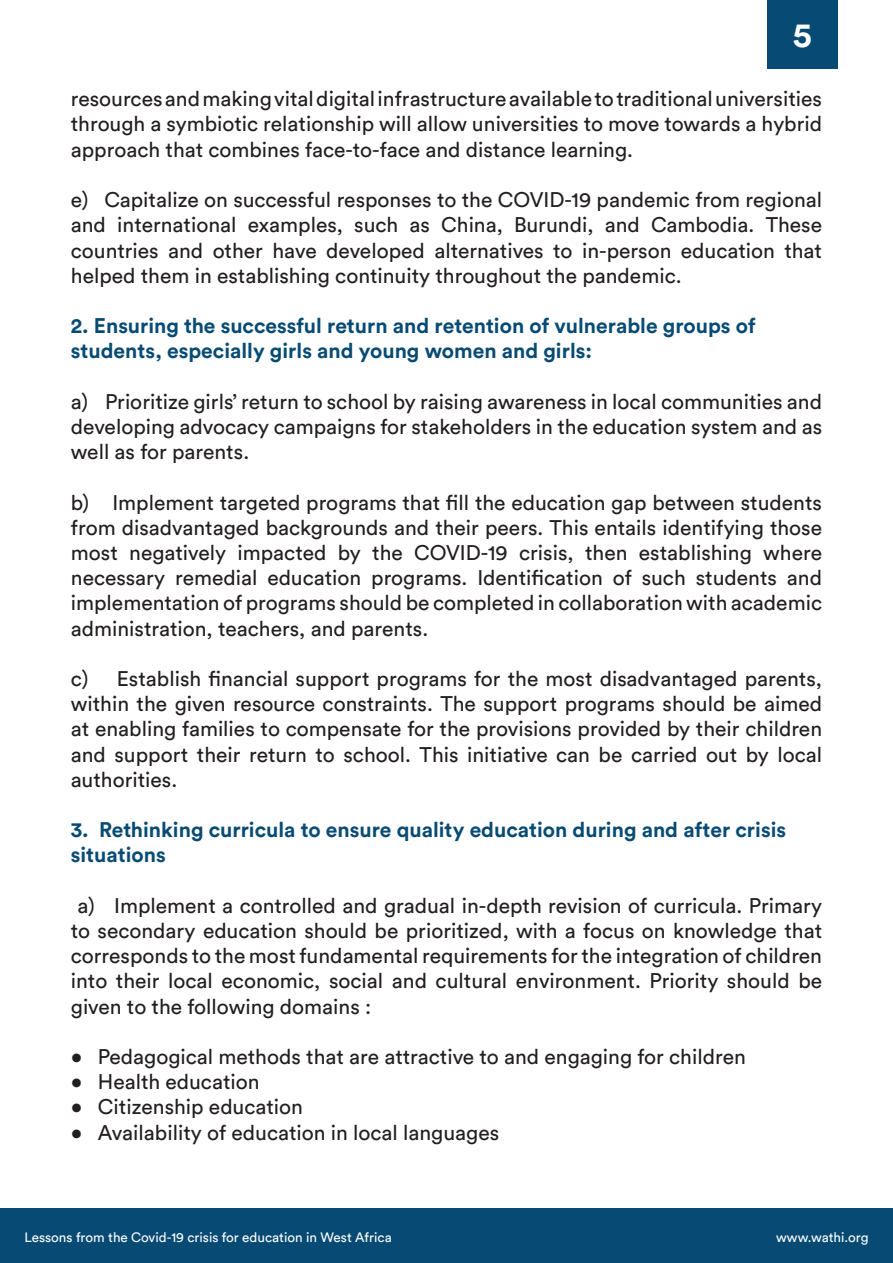
<style>
.page{position:relative;width:893px;height:1263px;background:#fff}
.page>*{position:absolute;margin:0;border:0;box-sizing:border-box;transform-origin:0 0}
.t1{font:700 34.5px "Circular Std";color:#fff}
.t2{font:21px/25.2px "Circular Std";color:#231f20;text-align:justify}
.t3{font:700 21px/25.2px "Circular Std";color:#074b74}
.t4{font:13.5px "Circular Std";color:#fff}
</style>
<div class="page">
<div style="left:768px;top:0;width:70px;height:68px;background:#074b74"></div>
<div style="left:0;top:1209px;width:893px;height:54px;background:#074b74"></div>
<h1 class="t1" style="left:793px;top:13px;width:21px">5</h1>
<p class="t2" style="left:71px;top:86px;width:753px">resources and making vital digital infrastructure available to traditional universities through a symbiotic relationship will allow universities to move towards a hybrid approach that combines face-to-face and distance learning.</p>
<p class="t2" style="left:71px;top:187px;width:753px">e) Capitalize on successful responses to the COVID-19 pandemic from regional and international examples, such as China, Burundi, and Cambodia. These countries and other have developed alternatives to in-person education that helped them in establishing continuity throughout the pandemic.</p>
<p class="t3" style="left:71px;top:313px;width:686px">2. Ensuring the successful return and retention of vulnerable groups of students, especially girls and young women and girls:</p>
<p class="t2" style="left:71px;top:388px;width:753px">a) Prioritize girls’ return to school by raising awareness in local communities and developing advocacy campaigns for stakeholders in the education system and as well as for parents.</p>
<p class="t2" style="left:71px;top:489px;width:753px">b) Implement targeted programs that fill the education gap between students from disadvantaged backgrounds and their peers. This entails identifying those most negatively impacted by the COVID-19 crisis, then establishing where necessary remedial education programs. Identification of such students and implementation of programs should be completed in collaboration with academic administration, teachers, and parents.</p>
<p class="t2" style="left:71px;top:666px;width:753px">c) Establish financial support programs for the most disadvantaged parents, within the given resource constraints. The support programs should be aimed at enabling families to compensate for the provisions provided by their children and support their return to school. This initiative can be carried out by local authorities.</p>
<p class="t3" style="left:71px;top:817px;width:717px">3. Rethinking curricula to ensure quality education during and after crisis situations</p>
<p class="t2" style="left:71px;top:892px;width:753px;text-indent:6px">a) Implement a controlled and gradual in-depth revision of curricula. Primary to secondary education should be prioritized, with a focus on knowledge that corresponds to the most fundamental requirements for the integration of children into their local economic, social and cultural environment. Priority should be given to the following domains :</p>
<p class="t2" style="left:71px;top:1044px;width:676px">• Pedagogical methods that are attractive to and engaging for children</p>
<p class="t2" style="left:71px;top:1069px;width:190px">• Health education</p>
<p class="t2" style="left:71px;top:1094px;width:234px">• Citizenship education</p>
<p class="t2" style="left:71px;top:1119px;width:430px">• Availability of education in local languages</p>
<p class="t4" style="left:24px;top:1229px;width:369px">Lessons from the Covid-19 crisis for education in West Africa</p>
<p class="t4" style="left:776px;top:1229px;width:94px">www.wathi.org</p>
</div>
